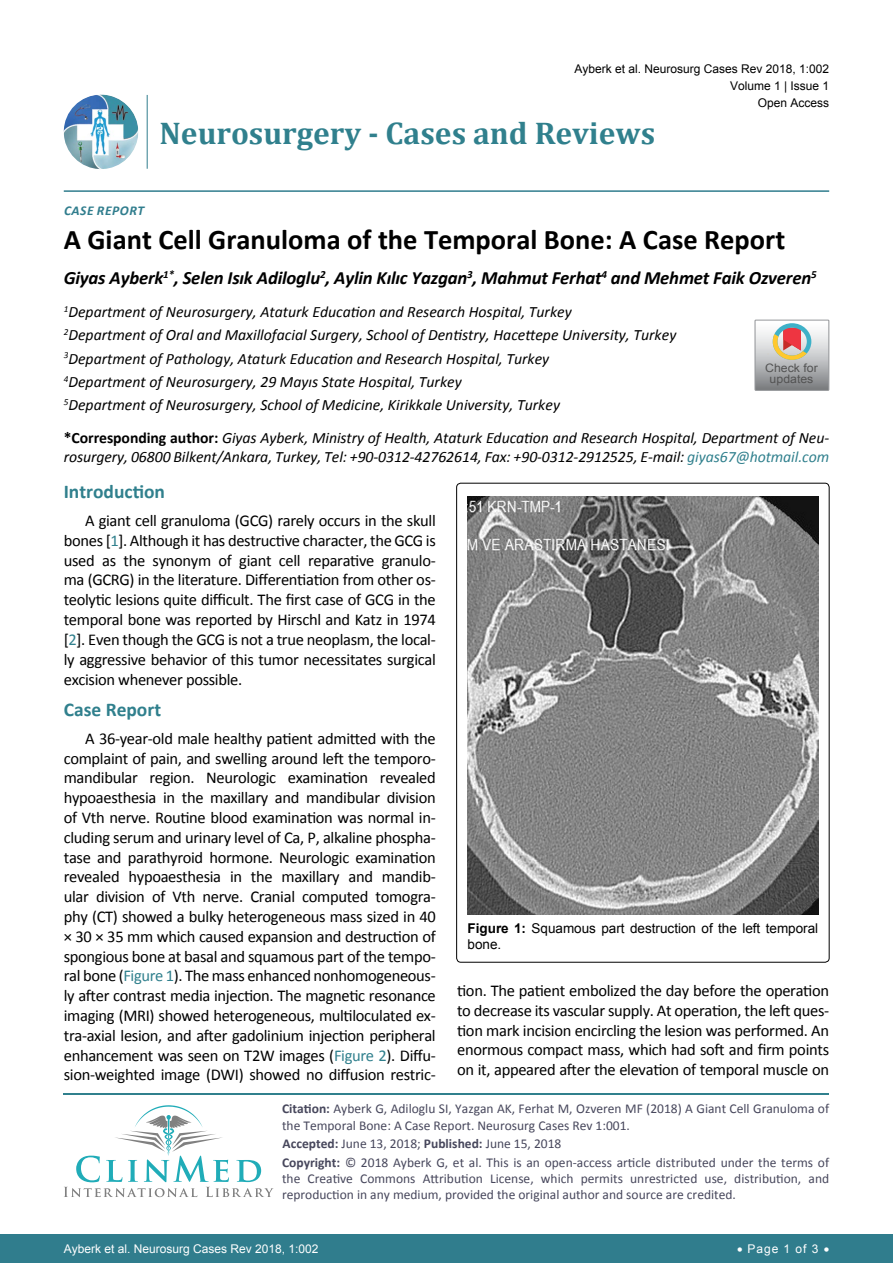
<style>
.page{position:relative;width:893px;height:1263px;background:#fff}
.page>*{position:absolute;margin:0;border:0;box-sizing:border-box;transform-origin:0 0}
.t1{font:700 31.5px "Cambria";color:#30808d}
.t2{font:700 28.5px "Calibri";color:#000}
.t3{font:700 19.5px "Calibri";color:#30808d}
.t4{font:italic 700 18.75px "Calibri";letter-spacing:-.01em;color:#000}
.t5{font:16.5px/19.8px "Calibri";letter-spacing:-.02em;color:#000;text-align:justify}
.t6{font:italic 15.75px/23.1px "Calibri";color:#000}
.t7{font:13.5px/16.2px "Calibri";color:#47475c}
.t8{font:13.5px/16.2px "Arial";color:#000}
.t9{font:italic 700 13.5px "Calibri";letter-spacing:.04em;color:#307d8d}
.t10{font:12px/17.2px "Arial";color:#000;text-align:right}
.t11{font:12px "Arial";color:#fff}
.t12{font:11.7px/10.1px "Arial";color:#535353;text-align:center;scale:1.06 1}
.s1{font-weight:700;font-style:normal}
.s2{color:#30808d}
.s3{font-weight:700}
</style>
<div class="page">
<hr style="left:64px;top:1093px;width:765px;height:2px;background:#30808d">
<svg style="left:64px;top:1105px;width:210px;height:92px"></svg>
<img style="left:64px;top:95px;width:74px;height:74px;border-radius:37px">
<hr style="left:147px;top:95px;width:1px;height:74px;background:#307d8d">
<hr style="left:64px;top:190px;width:765px;height:2px;background:#307d8d">
<div style="left:0;top:1234px;width:893px;height:29px;background:#307d8d"></div>
<svg style="left:755px;top:320px;width:74px;height:70px;background:#bdb6b3"></svg>
<img style="left:467px;top:496px;width:351px;height:419px">
<p class="t10" style="left:574px;top:60px;width:256px">Ayberk et al. Neurosurg Cases Rev 2018, 1:002<br>Volume 1 | Issue 1</p>
<h1 class="t1" style="left:160px;top:111px;width:497px">Neurosurgery - Cases and Reviews</h1>
<p class="t9" style="left:64px;top:202px;width:82px">Case Repor t</p>
<p class="t10" style="left:758px;top:94px;width:73px">Open Access</p>
<h2 class="t2" style="left:64px;top:221px;width:723px">A Giant Cell Granuloma of the Temporal Bone: A Case Report</h2>
<p class="t4" style="left:64px;top:266px;width:754px">Giyas Ayberk<sup>1*</sup>, Selen Isık Adiloglu<sup>2</sup>, Aylin Kılıc Yazgan<sup>3</sup>, Mahmut Ferhat<sup>4</sup> and Mehmet Faik Ozveren<sup>5</sup></p>
<p class="t6" style="left:64px;top:300px;width:614px"><sup>1</sup>Department of Neurosurgery, Ataturk Education and Research Hospital, Turkey<br><sup>2</sup>Department of Oral and Maxillofacial Surgery, School of Dentistry, Hacettepe University, Turkey <sup>3</sup>Department of Pathology, Ataturk Education and Research Hospital, Turkey<br><sup>4</sup>Department of Neurosurgery, 29 Mayıs State Hospital, Turkey<br><sup>5</sup>Department of Neurosurgery, School of Medicine, Kirikkale University, Turkey</p>
<p class="t6" style="left:64px;top:428px;width:767px;line-height:18.9px"><span class="s1">*Corresponding author:</span> Giyas Ayberk, Ministry of Health, Ataturk Education and Research Hospital, Department of Neu&shy;rosurgery, 06800 Bilkent/Ankara, Turkey, Tel: +90-0312-42762614, Fax: +90-0312-2912525, E-mail: <span class="s2">giyas67@hotmail.com</span></p>
<p class="t12" style="left:765px;top:363px;width:51px">Check for updates</p>
<p class="t3" style="left:64px;top:479px;width:103px">Introduction</p>
<p class="t5" style="left:64px;top:511px;width:374px;text-indent:21px">A giant cell granuloma (GCG) rarely occurs in the skull bones [<span class="s2">1</span>]. Although it has destructive character, the GCG is used as the synonym of giant cell reparative granulo&shy;ma (GCRG) in the literature. Differentiation from other os&shy;teolytic lesions quite difficult. The first case of GCG in the temporal bone was reported by Hirschl and Katz in 1974 [<span class="s2">2</span>]. Even though the GCG is not a true neoplasm, the local&shy;ly aggressive behavior of this tumor necessitates surgical excision whenever possible.</p>
<p class="t3" style="left:64px;top:696px;width:99px">Case Report</p>
<p class="t5" style="left:64px;top:728px;width:374px;text-indent:21px">A 36-year-old male healthy patient admitted with the complaint of pain, and swelling around left the temporo&shy;mandibular region. Neurologic examination revealed hypoaesthesia in the maxillary and mandibular division of Vth nerve. Routine blood examination was normal in&shy;cluding serum and urinary level of Ca, P, alkaline phospha&shy;tase and parathyroid hormone. Neurologic examination revealed hypoaesthesia in the maxillary and mandib&shy;ular division of Vth nerve. Cranial computed tomogra&shy;phy (CT) showed a bulky heterogeneous mass sized in 40 × 30 × 35 mm which caused expansion and destruction of spongious bone at basal and squamous part of the tempo&shy;ral bone (<span class="s2">Figure 1</span>). The mass enhanced nonhomogeneous&shy;ly after contrast media injection. The magnetic resonance imaging (MRI) showed heterogeneous, multiloculated ex&shy;tra-axial lesion, and after gadolinium injection peripheral enhancement was seen on T2W images (<span class="s2">Figure 2</span>). Diffu&shy;sion-weighted image (DWI) showed no diffusion restric-</p>
<p class="t8" style="left:467px;top:920px;width:352px"><span class="s3">Figure 1:</span> Squamous part destruction of the left temporal bone.</p>
<p class="t5" style="left:457px;top:980px;width:374px">tion. The patient embolized the day before the operation to decrease its vascular supply. At operation, the left ques&shy;tion mark incision encircling the lesion was performed. An enormous compact mass, which had soft and firm points on it, appeared after the elevation of temporal muscle on</p>
<p class="t7" style="left:282px;top:1101px;width:549px"><span class="s3">Citation:</span> Ayberk G, Adiloglu SI, Yazgan AK, Ferhat M, Ozveren MF (2018) A Giant Cell Granuloma of the Temporal Bone: A Case Report. Neurosurg Cases Rev 1:001.</p>
<p class="t7" style="left:282px;top:1134px;width:549px;line-height:18.6px"><span class="s3">Accepted:</span> June 13, 2018; <span class="s3">Published:</span> June 15, 2018<br><span class="s3">Copyright:</span> © 2018 Ayberk G, et al. This is an open-access article distributed under the terms of</p>
<p class="t7" style="left:282px;top:1170px;width:549px">the Creative Commons Attribution License, which permits unrestricted use, distribution, and reproduction in any medium, provided the original author and source are credited.</p>
<p class="t11" style="left:64px;top:1241px;width:256px">Ayberk et al. Neurosurg Cases Rev 2018, 1:002</p>
<p class="t11" style="left:737px;top:1241px;width:94px">• Page 1 of 3 •</p>
</div>
